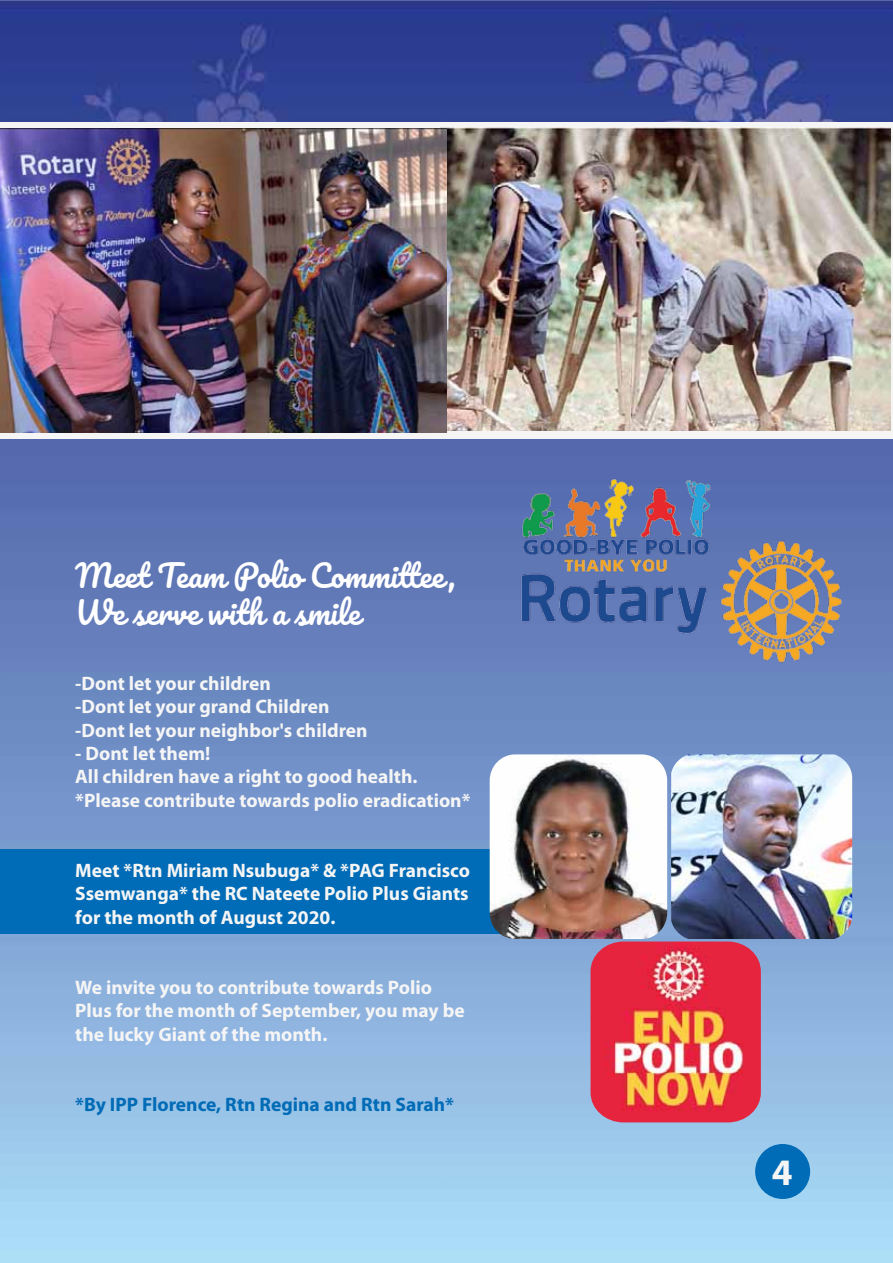
<style>
.page{position:relative;width:893px;height:1263px;background:#fff}
.page>*{position:absolute;margin:0;border:0;box-sizing:border-box;transform-origin:0 0}
.t1{font:700 37.5px "Myriad Pro";color:#f5f5f5}
.t2{font:30.75px/36.9px "Pacifico";color:#fff}
.t3{font:700 19.5px/23.4px "Myriad Pro";color:#f5f5f5}
.t4{font:700 19.5px "Myriad Pro";color:#006bb6}
</style>
<div class="page">
<img style="left:0;top:0;width:892px;height:1263px">
<img style="left:509px;top:469px;width:340px;height:199px">
<div style="left:0;top:849px;width:517px;height:85px;background:#006bb6"></div>
<div style="left:0;top:122px;width:893px;height:316px;background:#f5f5f5"></div>
<img style="left:440px;top:127px;width:450px;height:304px">
<div style="left:755px;top:1144px;width:55px;height:55px;background:#006bb6;border-radius:50%"></div>
<img style="left:0;top:129px;width:446px;height:303px">
<img style="left:490px;top:754px;width:177px;height:185px">
<img style="left:671px;top:754px;width:181px;height:185px">
<img style="left:590px;top:941px;width:171px;height:181px">
<h2 class="t2" style="left:75px;top:559px;width:382px">Meet Team Polio Committee ,<br>We serve with a smile</h2>
<p class="t3" style="left:75px;top:671px;width:294px">-Dont let your children<br>-Dont let your grand Children -Dont let your neighbor's children</p>
<p class="t3" style="left:75px;top:741px;width:397px">- Dont let them!<br>All children have a right to good health. *Please contribute towards polio eradication*</p>
<p class="t3" style="left:75px;top:858px;width:396px;text-align:justify">Meet *Rtn Miriam Nsubuga* &amp; *PAG Francisco Ssemwanga* the RC Nateete Polio Plus Giants for the month of August 2020.</p>
<p class="t3" style="left:75px;top:975px;width:391px">We invite you to contribute towards Polio<br>Plus for the month of September, you may be the lucky Giant of the month.</p>
<p class="t4" style="left:75px;top:1092px;width:380px">*By IPP Florence, Rtn Regina and Rtn Sarah*</p>
<h1 class="t1" style="left:772px;top:1147px;width:22px">4</h1>
</div>
